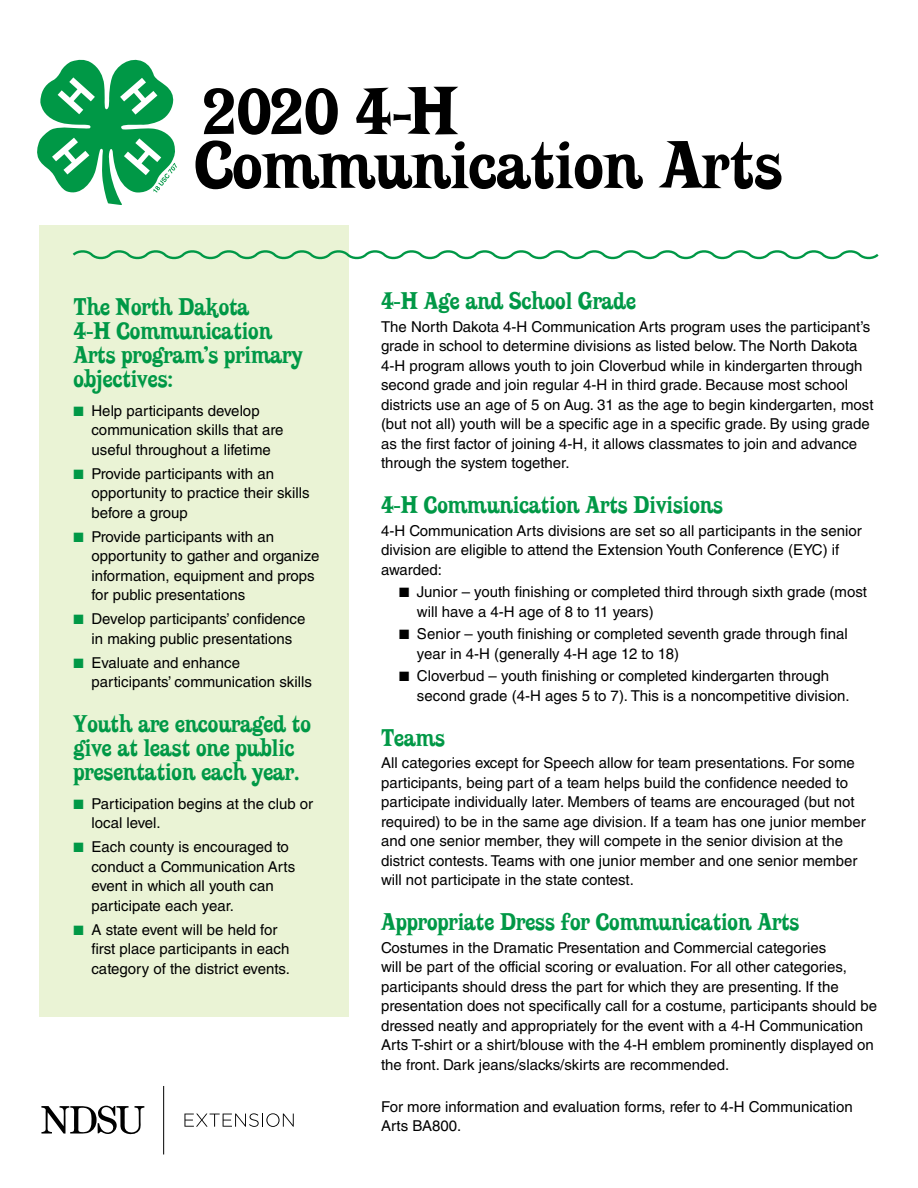
<style>
.page{position:relative;width:918px;height:1188px;background:#fff}
.page>*{position:absolute;margin:0;border:0;box-sizing:border-box;transform-origin:0 0}
.t1{font:66px/54px "Putain";color:#000;scale:1.05 1}
.t2{font:24px/24px "Putain";color:#009846}
.t3{font:15px/19.5px "Helvetica LT Std";color:#000}
.s1{color:#009846}
</style>
<div class="page">
<div style="left:40px;top:225px;width:309px;height:792px;background:#eaf3d5"></div>
<svg style="left:37px;top:60px;width:140px;height:145px"></svg>
<svg style="left:41px;top:1105px;width:103px;height:30px"></svg>
<hr style="left:163px;top:1086px;width:1px;height:68px;background:#000">
<svg style="left:184px;top:1113px;width:110px;height:14px"></svg>
<svg style="left:72px;top:250px;width:807px;height:10px"></svg>
<h1 class="t1" style="left:194px;top:91px;width:561px">2020 4-H<br>Communication Arts</h1>
<h2 class="t2" style="left:74px;top:298px;width:231px">The North Dakota<br>4-H Communication<br>Arts program’s primary objectives:</h2>
<p class="t3" style="left:91px;top:401px;width:194px;text-indent:-18px"><span class="s1">■</span> Help participants develop communication skills that are useful throughout a lifetime</p>
<p class="t3" style="left:91px;top:464px;width:220px;text-indent:-18px"><span class="s1">■</span> Provide participants with an opportunity to practice their skills before a group</p>
<p class="t3" style="left:91px;top:527px;width:229px;text-indent:-18px"><span class="s1">■</span> Provide participants with an opportunity to gather and organize information, equipment and props for public presentations</p>
<p class="t3" style="left:74px;top:609px;width:233px;text-align:center"><span class="s1">■</span> Develop participants’ confidence in making public presentations</p>
<p class="t3" style="left:91px;top:653px;width:222px;text-indent:-18px"><span class="s1">■</span> Evaluate and enhance participants’ communication skills</p>
<h2 class="t2" style="left:74px;top:715px;width:239px">Youth are encouraged to give at least one public presentation each year.</h2>
<p class="t3" style="left:91px;top:794px;width:223px;text-indent:-18px"><span class="s1">■</span> Participation begins at the club or local level.</p>
<p class="t3" style="left:91px;top:837px;width:205px;text-indent:-18px"><span class="s1">■</span> Each county is encouraged to conduct a Communication Arts event in which all youth can participate each year.</p>
<p class="t3" style="left:91px;top:920px;width:200px;text-indent:-18px"><span class="s1">■</span> A state event will be held for first place participants in each category of the district events.</p>
<h2 class="t2" style="left:381px;top:292px;width:256px">4-H Age and School Grade</h2>
<p class="t3" style="left:381px;top:317px;width:494px">The North Dakota 4-H Communication Arts program uses the participant’s grade in school to determine divisions as listed below. The North Dakota 4-H program allows youth to join Cloverbud while in kindergarten through second grade and join regular 4-H in third grade. Because most school districts use an age of 5 on Aug. 31 as the age to begin kindergarten, most (but not all) youth will be a specific age in a specific grade. By using grade as the first factor of joining 4-H, it allows classmates to join and advance through the system together.</p>
<h2 class="t2" style="left:381px;top:496px;width:343px">4-H Communication Arts Divisions</h2>
<p class="t3" style="left:381px;top:521px;width:482px">4-H Communication Arts divisions are set so all participants in the senior division are eligible to attend the Extension Youth Conference (EYC) if awarded:</p>
<p class="t3" style="left:417px;top:582px;width:452px;text-indent:-18px">■ Junior – youth finishing or completed third through sixth grade (most will have a 4-H age of 8 to 11 years)</p>
<p class="t3" style="left:417px;top:624px;width:432px;text-indent:-18px">■ Senior – youth finishing or completed seventh grade through final year in 4-H (generally 4-H age 12 to 18)</p>
<p class="t3" style="left:417px;top:666px;width:434px;text-indent:-18px">■ Cloverbud – youth finishing or completed kindergarten through second grade (4-H ages 5 to 7). This is a noncompetitive division.</p>
<h2 class="t2" style="left:381px;top:728px;width:66px">Teams</h2>
<p class="t3" style="left:381px;top:753px;width:486px">All categories except for Speech allow for team presentations. For some participants, being part of a team helps build the confidence needed to participate individually later. Members of teams are encouraged (but not required) to be in the same age division. If a team has one junior member and one senior member, they will compete in the senior division at the district contests. Teams with one junior member and one senior member will not participate in the state contest.</p>
<h2 class="t2" style="left:381px;top:913px;width:420px">Appropriate Dress for Communication Arts</h2>
<p class="t3" style="left:381px;top:938px;width:498px">Costumes in the Dramatic Presentation and Commercial categories<br>will be part of the official scoring or evaluation. For all other categories, participants should dress the part for which they are presenting. If the presentation does not specifically call for a costume, participants should be dressed neatly and appropriately for the event with a 4-H Communication Arts T-shirt or a shirt/blouse with the 4-H emblem prominently displayed on the front. Dark jeans/slacks/skirts are recommended.</p>
<p class="t3" style="left:381px;top:1097px;width:473px">For more information and evaluation forms, refer to 4-H Communication<br>Arts BA800.</p>
</div>
